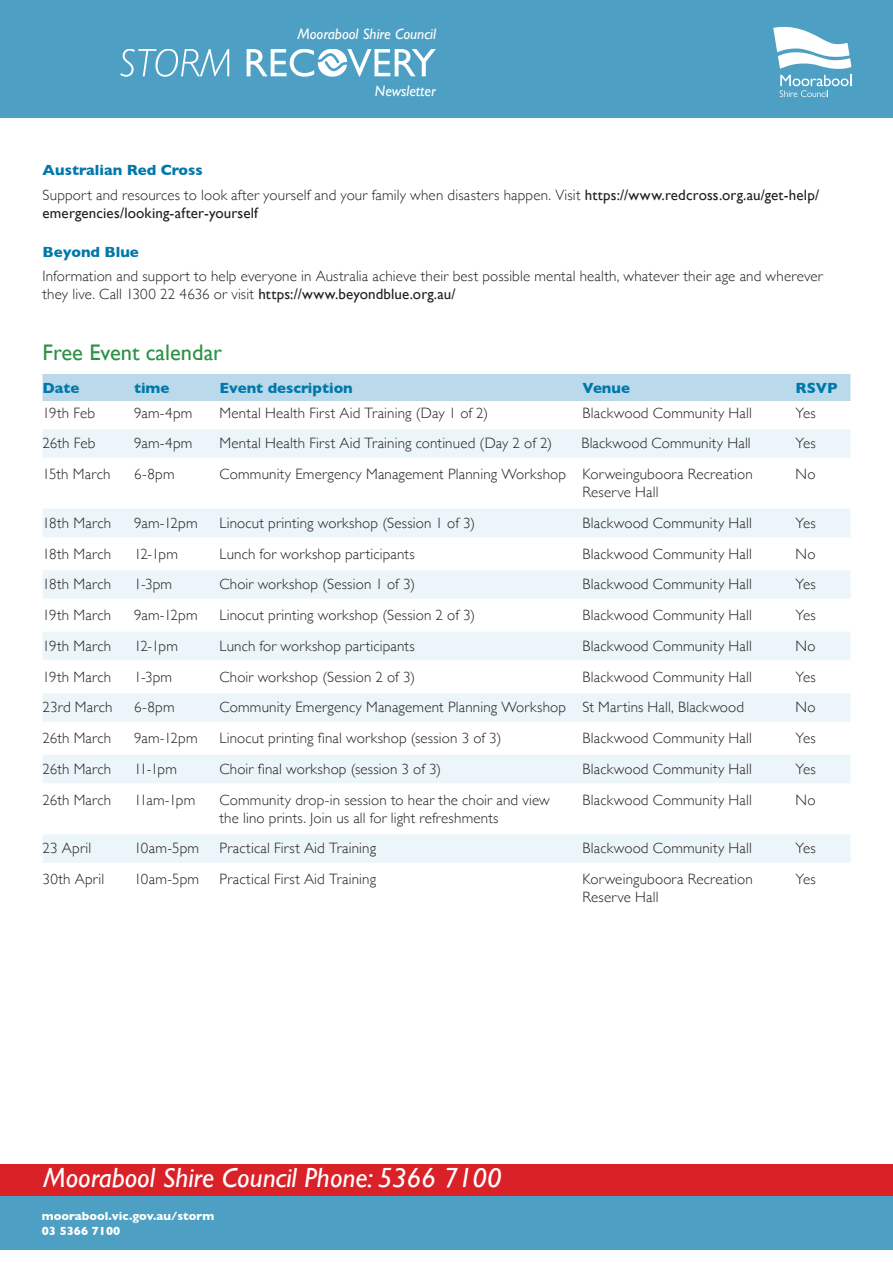
<style>
.page{position:relative;width:893px;height:1263px;background:#fff}
.page>*{position:absolute;margin:0;border:0;box-sizing:border-box;transform-origin:0 0}
.t1{font:italic 27.75px "Gill Sans";color:#fff}
.Heading_1green{font:22.5px "Gill Sans";color:#2b9144}
.t2{font:italic 15.15px "Gill Sans";color:#fff}
.Tabs_Rule{font:300 15px/18px "Gill Sans";letter-spacing:.01em;color:#231f20}
.Heading_2{font:700 15px "Gill Sans";color:#0078aa}
.t3{font:700 12px/14.4px "Gill Sans";color:#fff}
.s1{font-weight:400}
</style>
<div class="page">
<div style="left:0;top:1164px;width:893px;height:32px;background:#da2128"></div>
<div style="left:0;top:0;width:893px;height:118px;background:#4da0c3"></div>
<svg style="left:120px;top:49px;width:316px;height:28px"></svg>
<svg style="left:773px;top:27px;width:78px;height:42px"></svg>
<svg style="left:780px;top:75px;width:71px;height:22px"></svg>
<div style="left:0;top:1196px;width:893px;height:53px;background:#4da0c3"></div>
<div style="left:43px;top:374px;width:807px;height:27px;background:#bad9eb"></div>
<div style="left:43px;top:429px;width:807px;height:29px;background:#ecf5f9"></div>
<div style="left:43px;top:509px;width:807px;height:28px;background:#ecf5f9"></div>
<div style="left:43px;top:570px;width:807px;height:29px;background:#ecf5f9"></div>
<div style="left:43px;top:632px;width:807px;height:28px;background:#ecf5f9"></div>
<div style="left:43px;top:693px;width:807px;height:29px;background:#ecf5f9"></div>
<div style="left:43px;top:755px;width:807px;height:28px;background:#ecf5f9"></div>
<div style="left:43px;top:834px;width:807px;height:29px;background:#ecf5f9"></div>
<p class="t2" style="left:298px;top:26px;width:140px">Moorabool Shire Council</p>
<p class="t2" style="left:375px;top:82px;width:62px">Newsletter</p>
<p class="Heading_2" style="left:43px;top:158px;width:162px">Australian Red Cross</p>
<p class="Tabs_Rule" style="left:43px;top:185px;width:778px">Support and resources to look after yourself and your family when disasters happen. Visit <span class="s1">https://www.redcross.org.au/get-help/ emergencies/looking-after-yourself</span></p>
<p class="Heading_2" style="left:43px;top:240px;width:98px">Beyond Blue</p>
<p class="Tabs_Rule" style="left:43px;top:267px;width:782px">Information and support to help everyone in Australia achieve their best possible mental health, whatever their age and wherever they live. Call 1300 22 4636 or visit <span class="s1">https://www.beyondblue.org.au/</span></p>
<p class="Heading_1green" style="left:43px;top:339px;width:181px">Free Event calendar</p>
<p class="Heading_2" style="left:43px;top:376px;width:38px">Date</p>
<p class="Heading_2" style="left:134px;top:376px;width:37px">time</p>
<p class="Heading_2" style="left:220px;top:376px;width:135px">Event description</p>
<p class="Heading_2" style="left:583px;top:376px;width:49px">Venue</p>
<p class="Heading_2" style="left:796px;top:376px;width:44px">RSVP</p>
<p class="Tabs_Rule" style="left:43px;top:403px;width:54px">19th Feb</p>
<p class="Tabs_Rule" style="left:134px;top:403px;width:60px">9am-4pm</p>
<p class="Tabs_Rule" style="left:220px;top:403px;width:270px">Mental Health First Aid Training (Day 1 of 2)</p>
<p class="Tabs_Rule" style="left:583px;top:403px;width:171px">Blackwood Community Hall</p>
<p class="Tabs_Rule" style="left:796px;top:403px;width:22px">Yes</p>
<p class="Tabs_Rule" style="left:43px;top:434px;width:54px">26th Feb</p>
<p class="Tabs_Rule" style="left:134px;top:434px;width:60px">9am-4pm</p>
<p class="Tabs_Rule" style="left:220px;top:434px;width:334px">Mental Health First Aid Training continued (Day 2 of 2)</p>
<p class="Tabs_Rule" style="left:581px;top:434px;width:171px">Blackwood Community Hall</p>
<p class="Tabs_Rule" style="left:796px;top:434px;width:22px">Yes</p>
<p class="Tabs_Rule" style="left:43px;top:464px;width:69px">15th March</p>
<p class="Tabs_Rule" style="left:134px;top:464px;width:42px">6-8pm</p>
<p class="Tabs_Rule" style="left:220px;top:464px;width:535px">Community Emergency Management Planning Workshop Korweinguboora Recreation</p>
<p class="Tabs_Rule" style="left:796px;top:464px;width:21px">No</p>
<p class="Tabs_Rule" style="left:583px;top:482px;width:77px">Reserve Hall</p>
<p class="Tabs_Rule" style="left:43px;top:513px;width:70px">18th March</p>
<p class="Tabs_Rule" style="left:134px;top:513px;width:65px">9am-12pm</p>
<p class="Tabs_Rule" style="left:220px;top:513px;width:257px">Linocut printing workshop (Session 1 of 3)</p>
<p class="Tabs_Rule" style="left:583px;top:513px;width:171px">Blackwood Community Hall</p>
<p class="Tabs_Rule" style="left:796px;top:513px;width:22px">Yes</p>
<p class="Tabs_Rule" style="left:43px;top:544px;width:70px">18th March</p>
<p class="Tabs_Rule" style="left:134px;top:544px;width:45px">12-1pm</p>
<p class="Tabs_Rule" style="left:220px;top:544px;width:197px">Lunch for workshop participants</p>
<p class="Tabs_Rule" style="left:583px;top:544px;width:171px">Blackwood Community Hall</p>
<p class="Tabs_Rule" style="left:796px;top:544px;width:21px">No</p>
<p class="Tabs_Rule" style="left:43px;top:575px;width:70px">18th March</p>
<p class="Tabs_Rule" style="left:134px;top:575px;width:40px">1-3pm</p>
<p class="Tabs_Rule" style="left:220px;top:575px;width:197px">Choir workshop (Session 1 of 3)</p>
<p class="Tabs_Rule" style="left:583px;top:575px;width:171px">Blackwood Community Hall</p>
<p class="Tabs_Rule" style="left:796px;top:575px;width:22px">Yes</p>
<p class="Tabs_Rule" style="left:43px;top:605px;width:70px">19th March</p>
<p class="Tabs_Rule" style="left:134px;top:605px;width:65px">9am-12pm</p>
<p class="Tabs_Rule" style="left:220px;top:605px;width:257px">Linocut printing workshop (Session 2 of 3)</p>
<p class="Tabs_Rule" style="left:583px;top:605px;width:171px">Blackwood Community Hall</p>
<p class="Tabs_Rule" style="left:796px;top:605px;width:22px">Yes</p>
<p class="Tabs_Rule" style="left:43px;top:636px;width:70px">19th March</p>
<p class="Tabs_Rule" style="left:134px;top:636px;width:45px">12-1pm</p>
<p class="Tabs_Rule" style="left:220px;top:636px;width:197px">Lunch for workshop participants</p>
<p class="Tabs_Rule" style="left:583px;top:636px;width:171px">Blackwood Community Hall</p>
<p class="Tabs_Rule" style="left:796px;top:636px;width:21px">No</p>
<p class="Tabs_Rule" style="left:43px;top:667px;width:70px">19th March</p>
<p class="Tabs_Rule" style="left:134px;top:667px;width:40px">1-3pm</p>
<p class="Tabs_Rule" style="left:220px;top:667px;width:197px">Choir workshop (Session 2 of 3)</p>
<p class="Tabs_Rule" style="left:583px;top:667px;width:171px">Blackwood Community Hall</p>
<p class="Tabs_Rule" style="left:796px;top:667px;width:22px">Yes</p>
<p class="Tabs_Rule" style="left:43px;top:698px;width:72px">23rd March</p>
<p class="Tabs_Rule" style="left:134px;top:698px;width:42px">6-8pm</p>
<p class="Tabs_Rule" style="left:220px;top:698px;width:526px">Community Emergency Management Planning Workshop St Martins Hall, Blackwood</p>
<p class="Tabs_Rule" style="left:796px;top:698px;width:21px">No</p>
<p class="Tabs_Rule" style="left:43px;top:728px;width:70px">26th March</p>
<p class="Tabs_Rule" style="left:134px;top:728px;width:65px">9am-12pm</p>
<p class="Tabs_Rule" style="left:220px;top:728px;width:283px">Linocut printing final workshop (session 3 of 3)</p>
<p class="Tabs_Rule" style="left:583px;top:728px;width:171px">Blackwood Community Hall</p>
<p class="Tabs_Rule" style="left:796px;top:728px;width:22px">Yes</p>
<p class="Tabs_Rule" style="left:43px;top:759px;width:70px">26th March</p>
<p class="Tabs_Rule" style="left:134px;top:759px;width:44px">11-1pm</p>
<p class="Tabs_Rule" style="left:220px;top:759px;width:223px">Choir final workshop (session 3 of 3)</p>
<p class="Tabs_Rule" style="left:583px;top:759px;width:171px">Blackwood Community Hall</p>
<p class="Tabs_Rule" style="left:796px;top:759px;width:22px">Yes</p>
<p class="Tabs_Rule" style="left:43px;top:790px;width:70px">26th March</p>
<p class="Tabs_Rule" style="left:134px;top:790px;width:63px">11am-1pm</p>
<p class="Tabs_Rule" style="left:220px;top:790px;width:332px">Community drop-in session to hear the choir and view</p>
<p class="Tabs_Rule" style="left:583px;top:790px;width:171px">Blackwood Community Hall</p>
<p class="Tabs_Rule" style="left:796px;top:790px;width:21px">No</p>
<p class="Tabs_Rule" style="left:220px;top:808px;width:281px">the lino prints. Join us all for light refreshments</p>
<p class="Tabs_Rule" style="left:43px;top:839px;width:50px">23 April</p>
<p class="Tabs_Rule" style="left:134px;top:839px;width:67px">10am-5pm</p>
<p class="Tabs_Rule" style="left:220px;top:839px;width:158px">Practical First Aid Training</p>
<p class="Tabs_Rule" style="left:583px;top:839px;width:171px">Blackwood Community Hall</p>
<p class="Tabs_Rule" style="left:796px;top:839px;width:22px">Yes</p>
<p class="Tabs_Rule" style="left:43px;top:869px;width:63px">30th April</p>
<p class="Tabs_Rule" style="left:134px;top:869px;width:67px">10am-5pm</p>
<p class="Tabs_Rule" style="left:220px;top:869px;width:158px">Practical First Aid Training</p>
<p class="Tabs_Rule" style="left:583px;top:869px;width:172px">Korweinguboora Recreation</p>
<p class="Tabs_Rule" style="left:796px;top:869px;width:22px">Yes</p>
<p class="Tabs_Rule" style="left:583px;top:887px;width:77px">Reserve Hall</p>
<h1 class="t1" style="left:43px;top:1162px;width:460px">Moorabool Shire Council Phone: 5366 7100</h1>
<p class="t3" style="left:42px;top:1209px;width:174px">moorabool.vic.gov.au/storm<br>03 5366 7100</p>
</div>
